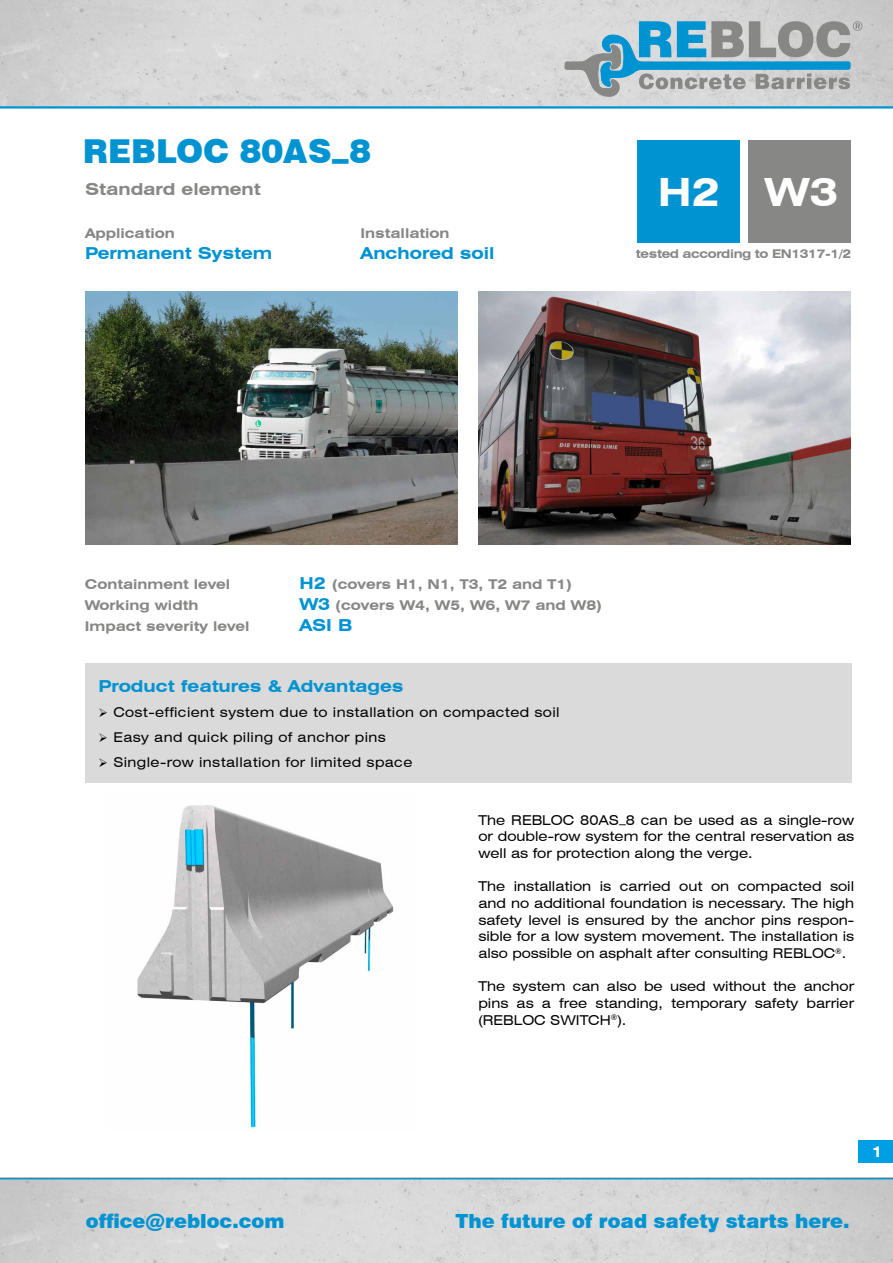
<style>
.page{position:relative;width:893px;height:1263px;background:#fff}
.page>*{position:absolute;margin:0;border:0;box-sizing:border-box;transform-origin:0 0}
.t1{font:700 expanded 39px "Swiss 721 BT";color:#fff}
.t2{font:900 33px "Swiss 721 BT";color:#0093d2}
.t3{font:900 19.5px "Swiss 721 BT";color:#0093d2}
.t4{font:700 expanded 16.5px "Swiss 721 BT";color:#0093d2}
.t5{font:700 expanded 16.5px "Swiss 721 BT";color:#878786}
.t6{font:700 expanded 15px "Swiss 721 BT";color:#fff}
.t7{font:expanded 13.65px/16.6px "Swiss 721 BT";color:#000;text-align:justify}
.t8{font:700 expanded 13.5px "Swiss 721 BT";color:#878786}
.t9{font:expanded 13.5px "Swiss 721 BT";letter-spacing:.03em;color:#000}
.t10{font:expanded 13.5px "Swiss 721 BT";color:#000}
.t11{font:700 expanded 12px "Swiss 721 BT";letter-spacing:-.03em;color:#878786}
.s1{font-size:16.5px;color:#0093d2}
.s2{font-size:13.5px}
</style>
<div class="page">
<div style="left:85px;top:663px;width:766px;height:119px;background:#dadada"></div>
<img style="left:85px;top:291px;width:372px;height:254px">
<img style="left:478px;top:291px;width:372px;height:254px">
<div style="left:638px;top:140px;width:102px;height:102px;background:#0093d2"></div>
<div style="left:748px;top:140px;width:102px;height:102px;background:#878786"></div>
<img style="left:0;top:0;width:893px;height:106px">
<hr style="left:0;top:106px;width:893px;height:3px;background:#0093d2">
<div style="left:859px;top:1141px;width:34px;height:22px;background:#009ee3"></div>
<img style="left:0;top:1179px;width:893px;height:84px">
<hr style="left:0;top:1178px;width:893px;height:1px;background:#0093d2">
<img style="left:137px;top:805px;width:257px;height:324px">
<svg style="left:564px;top:21px;width:298px;height:76px"></svg>
<h2 class="t2" style="left:83px;top:131px;width:290px">REBLOC 80AS_8</h2>
<p class="t5" style="left:85px;top:179px;width:177px">Standard element</p>
<h1 class="t1" style="left:658px;top:169px;width:182px">H2 W3</h1>
<p class="t8" style="left:85px;top:225px;width:91px">Application</p>
<p class="t4" style="left:85px;top:244px;width:189px">Permanent System</p>
<p class="t8" style="left:361px;top:225px;width:90px">Installation</p>
<p class="t4" style="left:361px;top:244px;width:135px">Anchored soil</p>
<p class="t11" style="left:636px;top:246px;width:217px">tested according to EN1317-1/2</p>
<p class="t8" style="left:85px;top:576px;width:147px">Containment level</p>
<p class="t8" style="left:299px;top:576px;width:274px"><span class="s1">H2</span> (covers H1, N1, T3, T2 and T1)</p>
<p class="t8" style="left:85px;top:597px;width:115px">Working width</p>
<p class="t8" style="left:299px;top:597px;width:304px"><span class="s1">W3</span> (covers W4, W5, W6, W7 and W8)</p>
<p class="t8" style="left:85px;top:618px;width:166px">Impact severity level</p>
<p class="t4" style="left:299px;top:615px;width:54px">ASI B</p>
<p class="t4" style="left:98px;top:676px;width:307px">Product features &amp; Advantages</p>
<p class="t9" style="left:98px;top:704px;width:463px">➢ Cost-efficient system due to installation on compacted soil</p>
<p class="t9" style="left:98px;top:729px;width:289px">➢ Easy and quick piling of anchor pins</p>
<p class="t9" style="left:98px;top:754px;width:316px">➢ Single-row installation for limited space</p>
<p class="t7" style="left:478px;top:811px;width:377px">The REBLOC 80AS_8 can be used as a single-row or double-row system for the central reservation as well as for protection along the verge.</p>
<p class="t7" style="left:478px;top:878px;width:377px">The installation is carried out on compacted soil and no additional foundation is necessary. The high safety level is ensured by the anchor pins respon&shy;sible for a low system movement. <span class="s2">The installation is</span></p>
<p class="t10" style="left:478px;top:945px;width:369px">also possible on asphalt after consulting REBLOC<sup>®</sup>.</p>
<p class="t7" style="left:478px;top:978px;width:377px">The system can also be used without the anchor pins as a free standing, temporary safety barrier (REBLOC SWITCH<sup>®</sup>).</p>
<h3 class="t3" style="left:86px;top:1210px;width:200px">office@rebloc.com</h3>
<h3 class="t3" style="left:456px;top:1210px;width:396px">The future of road safety starts here.</h3>
<p class="t6" style="left:872px;top:1143px;width:12px">1</p>
</div>
